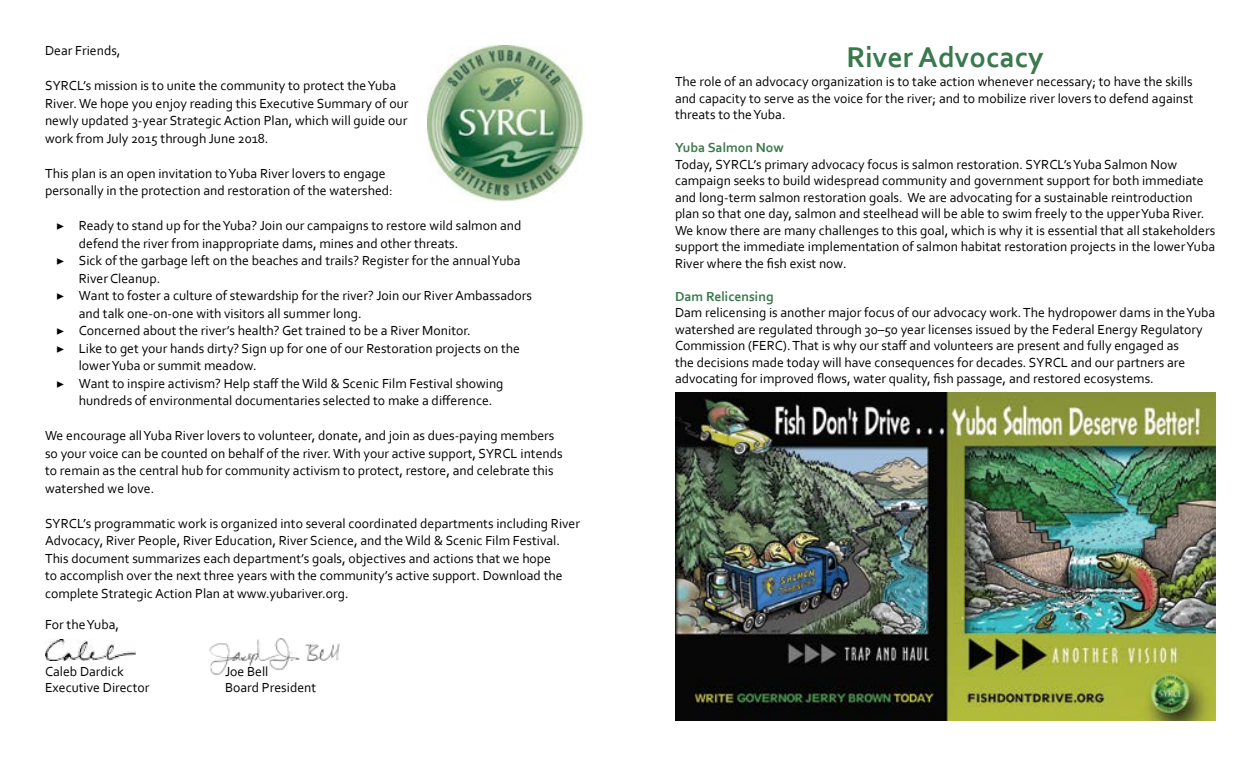
<style>
.page{position:relative;width:1260px;height:765px;background:#fff}
.page>*{position:absolute;margin:0;border:0;box-sizing:border-box;transform-origin:0 0}
.t1{font:700 30px "Corbel";color:#3a794e}
.t2{font:13.75px/16.5px "Corbel";color:#000}
.t3{font:700 13.75px "Corbel";color:#3a794e}
.s1{font-family:"Minion Pro"}
</style>
<div class="page">
<img style="left:209px;top:638px;width:130px;height:37px">
<img style="left:45px;top:640px;width:90px;height:20px">
<img style="left:675px;top:393px;width:540px;height:328px">
<img style="left:428px;top:45px;width:157px;height:158px">
<p class="t2" style="left:45px;top:42px;width:77px">Dear Friends,</p>
<p class="t2" style="left:45px;top:77px;width:365px;line-height:17.5px">SYRCL’s mission is to unite the community to protect the Yuba River. We hope you enjoy reading this Executive Summary of our newly updated 3-year Strategic Action Plan, which will guide our work from July 2015 through June 2018.</p>
<p class="t2" style="left:45px;top:164px;width:349px;line-height:17.5px">This plan is an open invitation to Yuba River lovers to engage personally in the protection and restoration of the watershed:</p>
<p class="t2" style="left:56px;top:217px;width:467px"><span class="s1">▶</span> Ready to stand up for the Yuba? Join our campaigns to restore wild salmon and</p>
<p class="t2" style="left:79px;top:235px;width:381px">defend the river from inappropriate dams, mines and other threats.</p>
<p class="t2" style="left:56px;top:252px;width:466px"><span class="s1">▶</span> Sick of the garbage left on the beaches and trails? Register for the annual Yuba</p>
<p class="t2" style="left:79px;top:270px;width:83px">River Cleanup.</p>
<p class="t2" style="left:56px;top:287px;width:477px"><span class="s1">▶</span> Want to foster a culture of stewardship for the river? Join our River Ambassadors</p>
<p class="t2" style="left:79px;top:305px;width:284px">and talk one-on-one with visitors all summer long.</p>
<p class="t2" style="left:56px;top:322px;width:416px"><span class="s1">▶</span> Concerned about the river’s health? Get trained to be a River Monitor.</p>
<p class="t2" style="left:56px;top:340px;width:465px"><span class="s1">▶</span> Like to get your hands dirty? Sign up for one of our Restoration projects on the</p>
<p class="t2" style="left:79px;top:357px;width:179px">lower Yuba or summit meadow.</p>
<p class="t2" style="left:56px;top:375px;width:449px"><span class="s1">▶</span> Want to inspire activism? Help staff the Wild &amp; Scenic Film Festival showing</p>
<p class="t2" style="left:79px;top:392px;width:415px">hundreds of environmental documentaries selected to make a difference.</p>
<p class="t2" style="left:45px;top:427px;width:519px;line-height:17.5px">We encourage all Yuba River lovers to volunteer, donate, and join as dues-paying members so your voice can be counted on behalf of the river. With your active support, SYRCL intends to remain as the central hub for community activism to protect, restore, and celebrate this watershed we love.</p>
<p class="t2" style="left:45px;top:514px;width:537px;line-height:17.5px">SYRCL’s programmatic work is organized into several coordinated departments including River Advocacy, River People, River Education, River Science, and the Wild &amp; Scenic Film Festival.<br>This document summarizes each department’s goals, objectives and actions that we hope<br>to accomplish over the next three years with the community’s active support. Download the complete Strategic Action Plan at www.yubariver.org.</p>
<p class="t2" style="left:45px;top:616px;width:76px">For the Yuba,</p>
<p class="t2" style="left:45px;top:663px;width:80px">Caleb Dardick</p>
<p class="t2" style="left:225px;top:663px;width:45px">Joe Bell</p>
<p class="t2" style="left:45px;top:678px;width:106px">Executive Director</p>
<p class="t2" style="left:225px;top:678px;width:93px">Board President</p>
<h1 class="t1" style="left:847px;top:39px;width:198px">River Advocacy</h1>
<p class="t2" style="left:675px;top:73px;width:520px;text-align:justify">The role of an advocacy organization is to take action whenever necessary; to have the skills and capacity to serve as the voice for the river; and to mobilize river lovers to defend against threats to the Yuba.</p>
<p class="t3" style="left:675px;top:139px;width:110px">Yuba Salmon Now</p>
<p class="t2" style="left:675px;top:156px;width:542px">Today, SYRCL’s primary advocacy focus is salmon restoration. SYRCL’s Yuba Salmon Now campaign seeks to build widespread community and government support for both immediate and long-term salmon restoration goals. We are advocating for a sustainable reintroduction plan so that one day, salmon and steelhead will be able to swim freely to the upper Yuba River.<br>We know there are many challenges to this goal, which is why it is essential that all stakeholders support the immediate implementation of salmon habitat restoration projects in the lower Yuba River where the fish exist now.</p>
<p class="t3" style="left:675px;top:288px;width:100px">Dam Relicensing</p>
<p class="t2" style="left:675px;top:304px;width:542px">Dam relicensing is another major focus of our advocacy work. The hydropower dams in the Yuba watershed are regulated through 30–50 year licenses issued by the Federal Energy Regulatory Commission (FERC). That is why our staff and volunteers are present and fully engaged as<br>the decisions made today will have consequences for decades. SYRCL and our partners are advocating for improved flows, water quality, fish passage, and restored ecosystems.</p>
</div>
